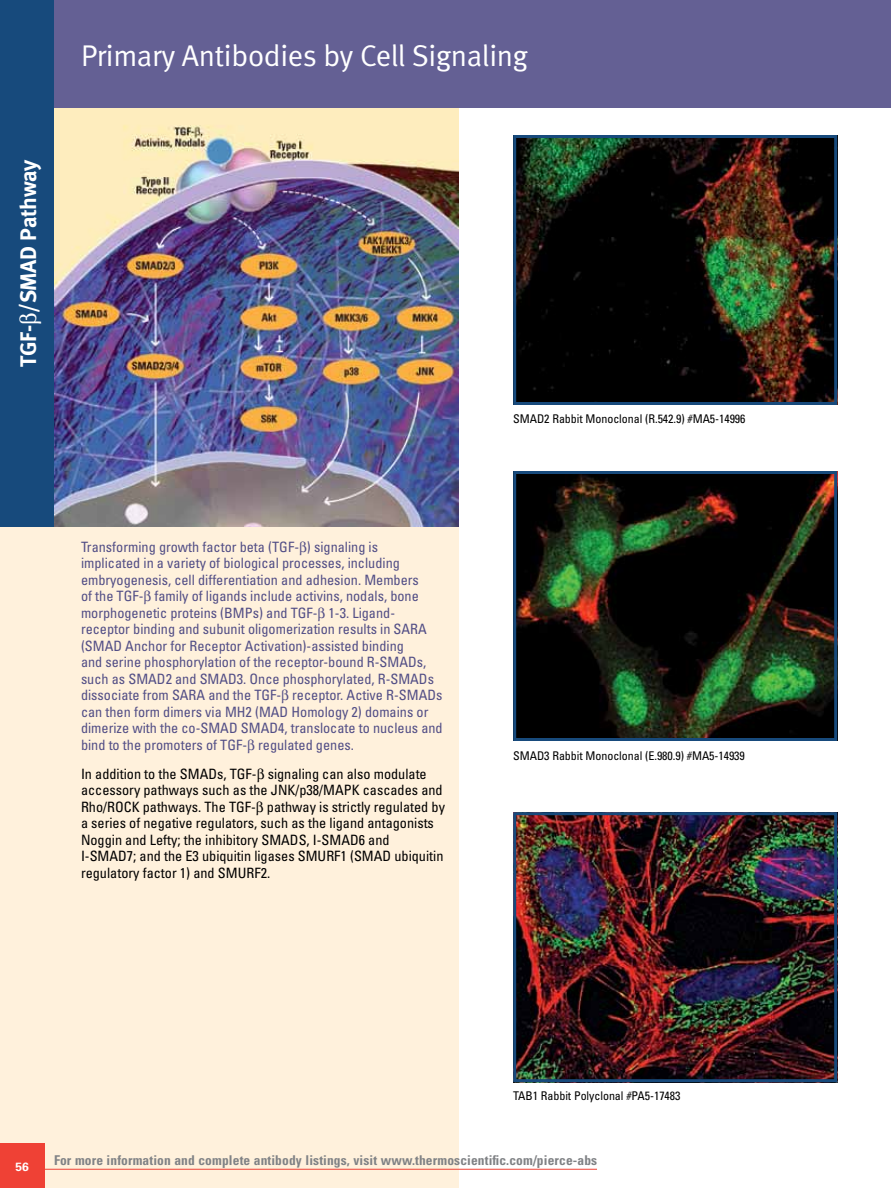
<style>
.page{position:relative;width:891px;height:1188px;background:#fff}
.page>*{position:absolute;margin:0;border:0;box-sizing:border-box;transform-origin:0 0}
.t1{font:30px "Meta Normal LF";letter-spacing:-.01em;color:#fff}
.t2{font:22.5px "Meta Bold LF";letter-spacing:-.015em;color:#fff}
.t3{font:condensed 14.25px/16.5px "Univers";color:#524e86}
.t4{font:condensed 14.25px/16.5px "Univers";color:#000}
.t5{font:700 condensed 13.5px "Univers";letter-spacing:.01em;color:#808285}
.t6{font:condensed 12px "Univers";letter-spacing:-.005em;color:#000}
.t7{font:700 12px "Univers";color:#fff}
</style>
<div class="page">
<div style="left:0;top:108px;width:459px;height:1080px;background:#fff1dc"></div>
<div style="left:0;top:1143px;width:45px;height:45px;background:#ef4135"></div>
<div style="left:0;top:0;width:891px;height:108px;background:#646094"></div>
<div style="left:0;top:0;width:54px;height:526px;background:#174a7c"></div>
<hr style="left:30px;top:1169px;width:567px;height:1px;background:#ef4135">
<img style="left:54px;top:108px;width:405px;height:418px">
<img style="left:517px;top:475px;width:316px;height:262px">
<div style="left:513px;top:471px;width:324px;height:270px;border:3px solid #174a7c"></div>
<img style="left:517px;top:139px;width:316px;height:262px">
<div style="left:513px;top:135px;width:324px;height:270px;border:3px solid #174a7c"></div>
<img style="left:517px;top:816px;width:316px;height:262px">
<div style="left:513px;top:812px;width:324px;height:270px;border:3px solid #174a7c"></div>
<p class="t2" style="left:14px;top:367px;width:208px;rotate:-90deg">TGF- /SMAD Pathway</p>
<p class="t1" style="left:81px;top:38px;width:449px">Primary Antibodies by Cell Signaling</p>
<p class="t6" style="left:513px;top:411px;width:234px">SMAD2 Rabbit Monoclonal (R.542.9) #MA5-14996</p>
<p class="t3" style="left:81px;top:538px;width:363px">Transforming growth factor beta (TGF- ) signaling is<br>implicated in a variety of biological processes, including embryogenesis, cell differentiation and adhesion. Members<br>of the TGF- family of ligands include activins, nodals, bone morphogenetic proteins (BMPs) and TGF- 1-3. Ligand&shy;receptor binding and subunit oligomerization results in SARA (SMAD Anchor for Receptor Activation)-assisted binding<br>and serine phosphorylation of the receptor-bound R-SMADs, such as SMAD2 and SMAD3. Once phosphorylated, R-SMADs dissociate from SARA and the TGF- receptor. Active R-SMADs can then form dimers via MH2 (MAD Homology 2) domains or dimerize with the co-SMAD SMAD4, translocate to nucleus and bind to the promoters of TGF- regulated genes.</p>
<p class="t4" style="left:81px;top:765px;width:366px">In addition to the SMADs, TGF- signaling can also modulate accessory pathways such as the JNK/p38/MAPK cascades and Rho/ROCK pathways. The TGF- pathway is strictly regulated by a series of negative regulators, such as the ligand antagonists Noggin and Lefty; the inhibitory SMADS, I-SMAD6 and I-SMAD7; and the E3 ubiquitin ligases SMURF1 (SMAD ubiquitin regulatory factor 1) and SMURF2.</p>
<p class="t6" style="left:513px;top:748px;width:233px">SMAD3 Rabbit Monoclonal (E.980.9) #MA5-14939</p>
<p class="t7" style="left:16px;top:1159px;width:15px">56</p>
<p class="t6" style="left:513px;top:1088px;width:169px">TAB1 Rabbit Polyclonal #PA5-17483</p>
<p class="t5" style="left:54px;top:1152px;width:545px">For more information and complete antibody listings, visit www.thermoscientific.com/pierce-abs</p>
</div>
